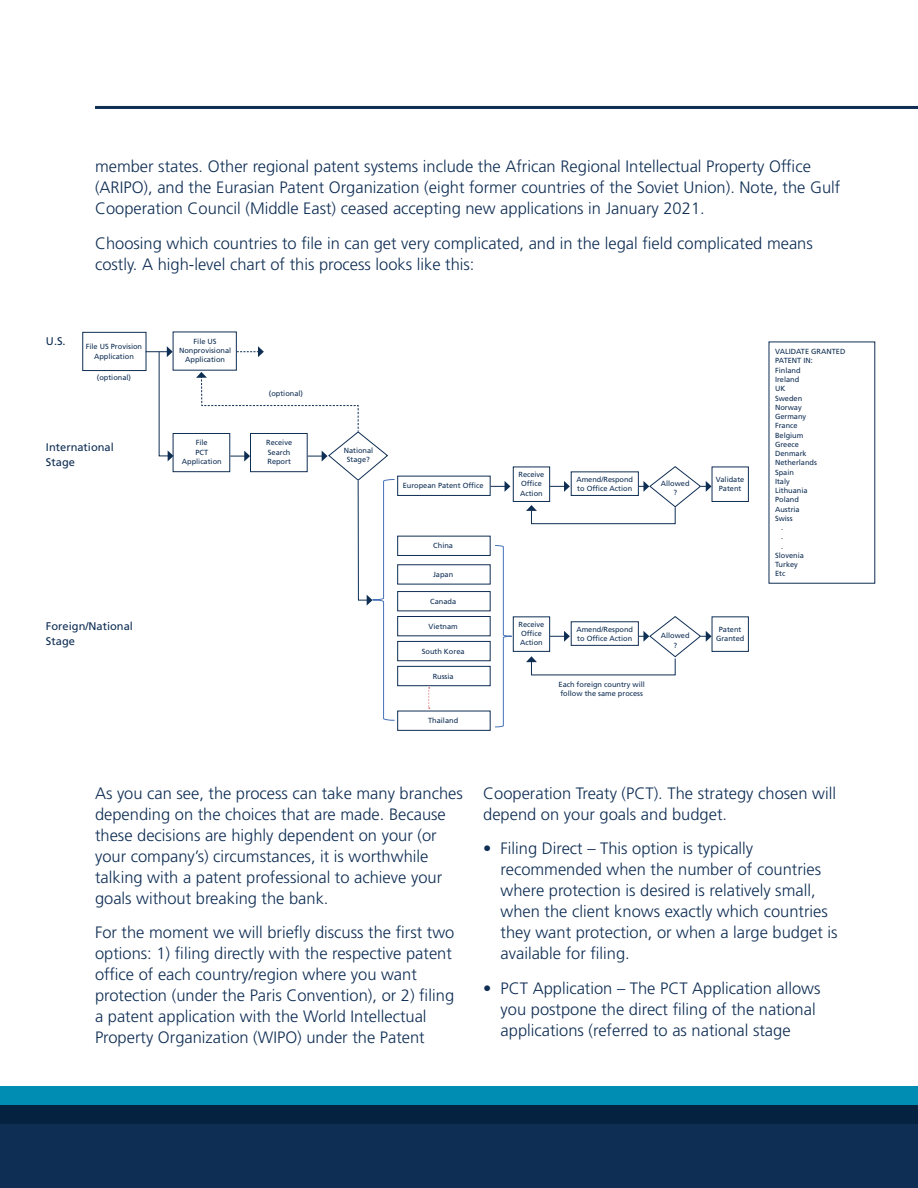
<style>
.page{position:relative;width:918px;height:1188px;background:#fff}
.page>*{position:absolute;margin:0;border:0;box-sizing:border-box;transform-origin:0 0}
.t1{font:300 16.5px/21px "Frutiger LT Std";color:#0f2e54}
.t2{font:11.1px/14.9px "Frutiger LT Std";color:#0f2e54}
.t3{font:7.35px/9.3px "Frutiger LT Std";color:#0f2e54;text-align:center}
</style>
<div class="page">
<div style="left:82px;top:332px;width:64px;height:39px;border:1px solid #0f2e54"></div>
<div style="left:397px;top:476px;width:94px;height:20px;border:1px solid #0f2e54"></div>
<div style="left:397px;top:536px;width:94px;height:20px;border:1px solid #0f2e54"></div>
<div style="left:397px;top:591px;width:94px;height:20px;border:1px solid #0f2e54"></div>
<div style="left:397px;top:616px;width:94px;height:20px;border:1px solid #0f2e54"></div>
<div style="left:397px;top:641px;width:94px;height:20px;border:1px solid #0f2e54"></div>
<div style="left:397px;top:666px;width:94px;height:20px;border:1px solid #0f2e54"></div>
<div style="left:397px;top:711px;width:94px;height:20px;border:1px solid #0f2e54"></div>
<div style="left:173px;top:433px;width:57px;height:39px;border:1px solid #0f2e54"></div>
<div style="left:513px;top:467px;width:37px;height:35px;border:1px solid #0f2e54"></div>
<div style="left:513px;top:616px;width:37px;height:36px;border:1px solid #0f2e54"></div>
<div style="left:712px;top:467px;width:37px;height:35px;border:1px solid #0f2e54"></div>
<div style="left:712px;top:616px;width:37px;height:36px;border:1px solid #0f2e54"></div>
<svg style="left:491px;top:481px;width:19px;height:11px"></svg>
<svg style="left:237px;top:346px;width:27px;height:11px"></svg>
<svg style="left:146px;top:346px;width:28px;height:115px"></svg>
<svg style="left:428px;top:687px;width:2px;height:22px"></svg>
<svg style="left:196px;top:372px;width:199px;height:349px"></svg>
<svg style="left:495px;top:545px;width:17px;height:183px"></svg>
<svg style="left:526px;top:466px;width:186px;height:58px"></svg>
<svg style="left:526px;top:616px;width:186px;height:60px"></svg>
<div style="left:0;top:1105px;width:918px;height:83px;background:#0f2e54"></div>
<div style="left:0;top:1086px;width:918px;height:19px;background:#008db3"></div>
<div style="left:0;top:1105px;width:918px;height:18px;background:#062241"></div>
<hr style="left:95px;top:106px;width:823px;height:3px;background:#0f2e54">
<p class="t1" style="left:95px;top:156px;width:747px">member states. Other regional patent systems include the African Regional Intellectual Property Office (ARIPO), and the Eurasian Patent Organization (eight former countries of the Soviet Union). Note, the Gulf<br>Cooperation Council (Middle East) ceased accepting new applications in January 2021.</p>
<p class="t1" style="left:95px;top:233px;width:719px">Choosing which countries to file in can get very complicated, and in the legal field complicated means costly. A high-level chart of this process looks like this:</p>
<p class="t2" style="left:46px;top:334px;width:21px">U.S.</p>
<p class="t3" style="left:86px;top:342px;width:58px">File US Provision<br>Application</p>
<p class="t3" style="left:179px;top:337px;width:54px">File US<br>Nonprovisional<br>Application</p>
<p class="t3" style="left:97px;top:373px;width:36px">(optional)</p>
<p class="t3" style="left:269px;top:389px;width:36px">(optional)</p>
<p class="t2" style="left:46px;top:440px;width:69px">International<br>Stage</p>
<p class="t3" style="left:182px;top:438px;width:41px">File<br>PCT<br>Application</p>
<p class="t3" style="left:266px;top:438px;width:27px;text-align:left">Receive<br>Search<br>Report</p>
<p class="t2" style="left:46px;top:619px;width:89px">Foreign/National<br>Stage</p>
<p class="t3" style="left:344px;top:446px;width:31px">National<br>Stage?</p>
<p class="t3" style="left:403px;top:481px;width:82px">European Patent Office</p>
<p class="t3" style="left:433px;top:541px;width:21px">China</p>
<p class="t3" style="left:433px;top:570px;width:22px">Japan</p>
<p class="t3" style="left:430px;top:597px;width:27px">Canada</p>
<p class="t3" style="left:429px;top:622px;width:31px">Vietnam</p>
<p class="t3" style="left:422px;top:647px;width:44px">South Korea</p>
<p class="t3" style="left:433px;top:671px;width:22px">Russia</p>
<p class="t3" style="left:428px;top:716px;width:32px">Thailand</p>
<p class="t3" style="left:518px;top:470px;width:27px;text-align:left">Receive<br>Office<br>Action</p>
<p class="t3" style="left:576px;top:474px;width:58px;text-align:left">Amend/Respond to Office Action</p>
<p class="t3" style="left:661px;top:479px;width:30px">Allowed ?</p>
<p class="t3" style="left:716px;top:474px;width:30px">Validate<br>Patent</p>
<p class="t3" style="left:518px;top:620px;width:27px;text-align:left">Receive<br>Office<br>Action</p>
<p class="t3" style="left:576px;top:624px;width:58px;text-align:left">Amend/Respond to Office Action</p>
<p class="t3" style="left:559px;top:680px;width:88px;text-align:left">Each foreign country will follow the same process</p>
<p class="t3" style="left:661px;top:631px;width:30px">Allowed ?</p>
<p class="t3" style="left:716px;top:624px;width:30px">Patent<br>Granted</p>
<p class="t3" style="left:775px;top:347px;width:72px">VALIDATE GRANTED</p>
<p class="t3" style="left:775px;top:356px;width:39px">PATENT IN:</p>
<p class="t3" style="left:775px;top:366px;width:27px">Finland</p>
<p class="t3" style="left:775px;top:375px;width:26px">Ireland</p>
<p class="t3" style="left:775px;top:384px;width:12px">UK</p>
<p class="t3" style="left:775px;top:393px;width:29px">Sweden</p>
<p class="t3" style="left:775px;top:403px;width:28px">Norway</p>
<p class="t3" style="left:775px;top:412px;width:33px">Germany</p>
<p class="t3" style="left:775px;top:421px;width:24px">France</p>
<p class="t3" style="left:775px;top:430px;width:30px">Belgium</p>
<p class="t3" style="left:775px;top:440px;width:25px">Greece</p>
<p class="t3" style="left:775px;top:449px;width:33px">Denmark</p>
<p class="t3" style="left:775px;top:458px;width:43px">Netherlands</p>
<p class="t3" style="left:775px;top:467px;width:20px">Spain</p>
<p class="t3" style="left:775px;top:477px;width:16px">Italy</p>
<p class="t3" style="left:775px;top:486px;width:34px">Lithuania</p>
<p class="t3" style="left:775px;top:495px;width:25px">Poland</p>
<p class="t3" style="left:775px;top:504px;width:26px">Austria</p>
<p class="t3" style="left:775px;top:514px;width:19px">Swiss</p>
<p class="t3" style="left:781px;top:523px;width:4px">.</p>
<p class="t3" style="left:781px;top:532px;width:4px">.</p>
<p class="t3" style="left:781px;top:541px;width:4px">.</p>
<p class="t3" style="left:775px;top:551px;width:30px">Slovenia</p>
<p class="t3" style="left:775px;top:560px;width:24px">Turkey</p>
<p class="t3" style="left:775px;top:569px;width:12px">Etc</p>
<p class="t1" style="left:95px;top:783px;width:369px">As you can see, the process can take many branches depending on the choices that are made. Because these decisions are highly dependent on your (or your company’s) circumstances, it is worthwhile talking with a patent professional to achieve your goals without breaking the bank.</p>
<p class="t1" style="left:95px;top:922px;width:361px">For the moment we will briefly discuss the first two options: 1) filing directly with the respective patent office of each country/region where you want protection (under the Paris Convention), or 2) filing a patent application with the World Intellectual Property Organization (WIPO) under the Patent</p>
<p class="t1" style="left:483px;top:783px;width:354px">Cooperation Treaty (PCT). The strategy chosen will depend on your goals and budget.</p>
<p class="t1" style="left:501px;top:838px;width:339px;text-indent:-17px">• Filing Direct – This option is typically recommended when the number of countries where protection is desired is relatively small, when the client knows exactly which countries they want protection, or when a large budget is available for filing.</p>
<p class="t1" style="left:501px;top:978px;width:321px;text-indent:-17px">• PCT Application – The PCT Application allows you postpone the direct filing of the national applications (referred to as national stage</p>
</div>
